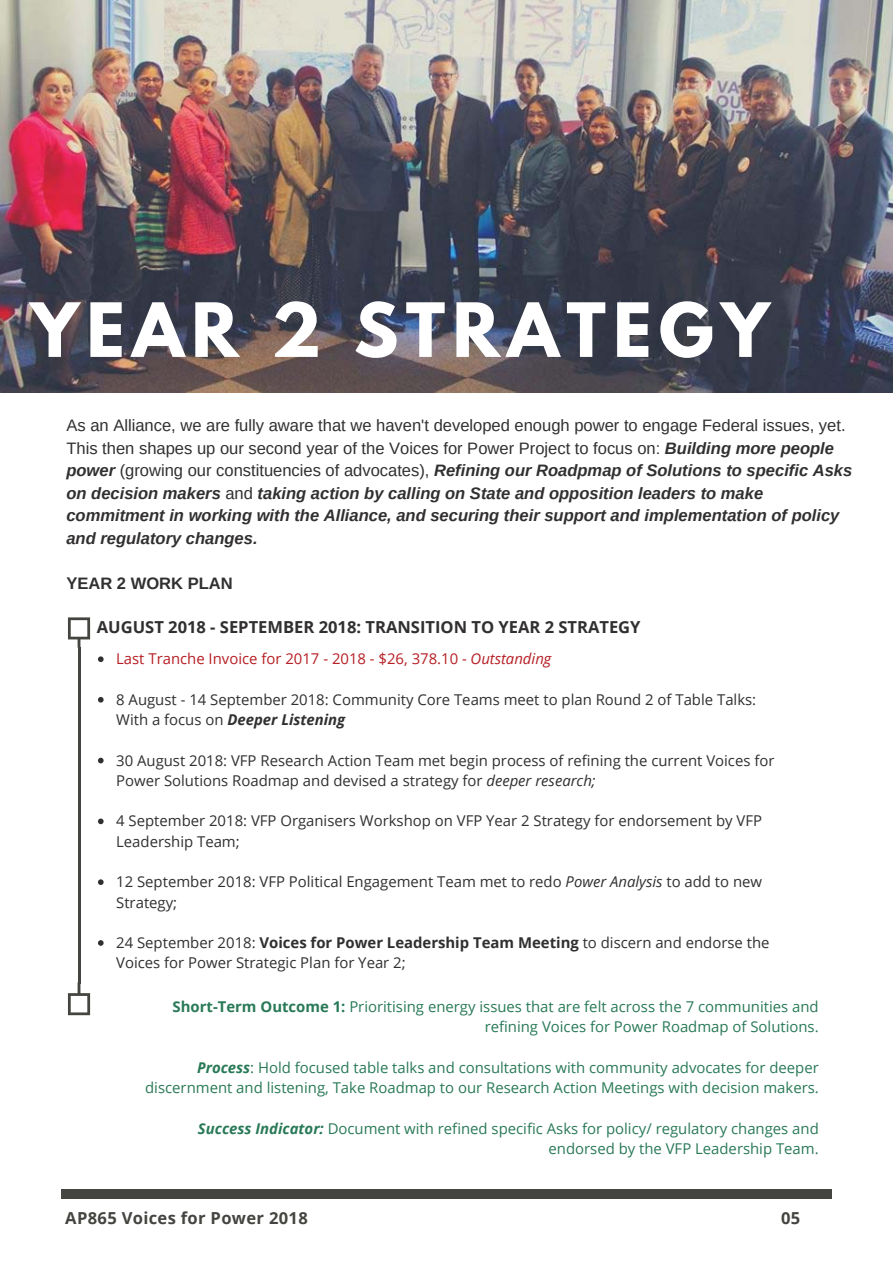
<style>
.page{position:relative;width:893px;height:1263px;background:#fff}
.page>*{position:absolute;margin:0;border:0;box-sizing:border-box;transform-origin:0 0}
.t1{font:700 66.3px "League Spartan";letter-spacing:.11em;color:#fff}
.t2{font:italic 700 16.5px/22.5px "Arimo";color:#312f30}
.t3{font:700 16.5px "Open Sans";color:#312f30}
.t4{font:700 16.5px "Open Sans";letter-spacing:.02em;color:#444440}
.t5{font:700 16.5px "Arimo";color:#312f30}
.t6{font:14.85px/20.2px "Open Sans";color:#312f30}
.t7{font:14.85px/20.2px "Open Sans";color:#297957;text-align:right}
.t8{font:14.85px "Open Sans";color:#b61f25}
.s1{font-weight:400;font-style:normal}
.s2{font-style:italic}
.s3{font-weight:700;font-style:italic}
.s4{font-weight:700}
</style>
<div class="page">
<img style="left:0;top:0;width:893px;height:393px">
<svg style="left:98px;top:656px;width:6px;height:6px"></svg>
<svg style="left:98px;top:697px;width:6px;height:6px"></svg>
<svg style="left:98px;top:758px;width:6px;height:5px"></svg>
<svg style="left:98px;top:819px;width:6px;height:5px"></svg>
<svg style="left:98px;top:879px;width:6px;height:6px"></svg>
<svg style="left:98px;top:940px;width:6px;height:6px"></svg>
<hr style="left:78px;top:647px;width:2px;height:336px;background:#444440">
<svg style="left:68px;top:617px;width:22px;height:31px"></svg>
<svg style="left:68px;top:982px;width:22px;height:33px"></svg>
<div style="left:61px;top:1189px;width:771px;height:9px;background:#444440"></div>
<h1 class="t1" style="left:30px;top:297px;width:741px">YEAR 2 STRATEGY</h1>
<p class="t2" style="left:66px;top:414px;width:787px"><span class="s1">As an Alliance, we are fully aware that we haven't developed enough power to engage Federal issues, yet.<br>This then shapes up our second year of the Voices for Power Project to focus on:</span> Building more people power <span class="s1">(growing our constituencies of advocates),</span> Refining our Roadpmap of Solutions to specific Asks on decision makers <span class="s1">and</span> taking action by calling on State and opposition leaders to make commitment in working with the Alliance, and securing their support and implementation of policy and regulatory changes.</p>
<p class="t5" style="left:66px;top:574px;width:168px">YEAR 2 WORK PLAN</p>
<p class="t3" style="left:97px;top:615px;width:545px">AUGUST 2018 - SEPTEMBER 2018: TRANSITION TO YEAR 2 STRATEGY</p>
<p class="t8" style="left:116px;top:648px;width:437px">Last Tranche Invoice for 2017 - 2018 - $26, 378.10 - <span class="s2">Outstanding</span></p>
<p class="t6" style="left:116px;top:689px;width:641px">8 August - 14 September 2018: Community Core Teams meet to plan Round 2 of Table Talks:<br>With a focus on <span class="s3">Deeper Listening</span></p>
<p class="t6" style="left:116px;top:750px;width:660px">30 August 2018: VFP Research Action Team met begin process of refining the current Voices for<br>Power Solutions Roadmap and devised a strategy for <span class="s2">deeper research;</span></p>
<p class="t6" style="left:116px;top:811px;width:647px">4 September 2018: VFP Organisers Workshop on VFP Year 2 Strategy for endorsement by VFP<br>Leadership Team;</p>
<p class="t6" style="left:116px;top:871px;width:647px">12 September 2018: VFP Political Engagement Team met to redo <span class="s2">Power Analysis</span> to add to new<br>Strategy;</p>
<p class="t6" style="left:116px;top:932px;width:655px">24 September 2018: <span class="s4">Voices for Power Leadership Team Meeting</span> to discern and endorse the<br>Voices for Power Strategic Plan for Year 2;</p>
<p class="t7" style="left:173px;top:996px;width:648px"><span class="s4">Short-Term Outcome 1:</span> Prioritising energy issues that are felt across the 7 communities and refining Voices for Power Roadmap of Solutions.</p>
<p class="t7" style="left:145px;top:1057px;width:675px"><span class="s3">Process</span>: Hold focused table talks and consultations with community advocates for deeper discernment and listening, Take Roadmap to our Research Action Meetings with decision makers.</p>
<p class="t7" style="left:198px;top:1118px;width:622px"><span class="s3">Success Indicator:</span> Document with refined specific Asks for policy/ regulatory changes and endorsed by the VFP Leadership Team.</p>
<p class="t4" style="left:65px;top:1206px;width:244px">AP865 Voices for Power 2018</p>
<p class="t4" style="left:781px;top:1206px;width:21px">05</p>
</div>
